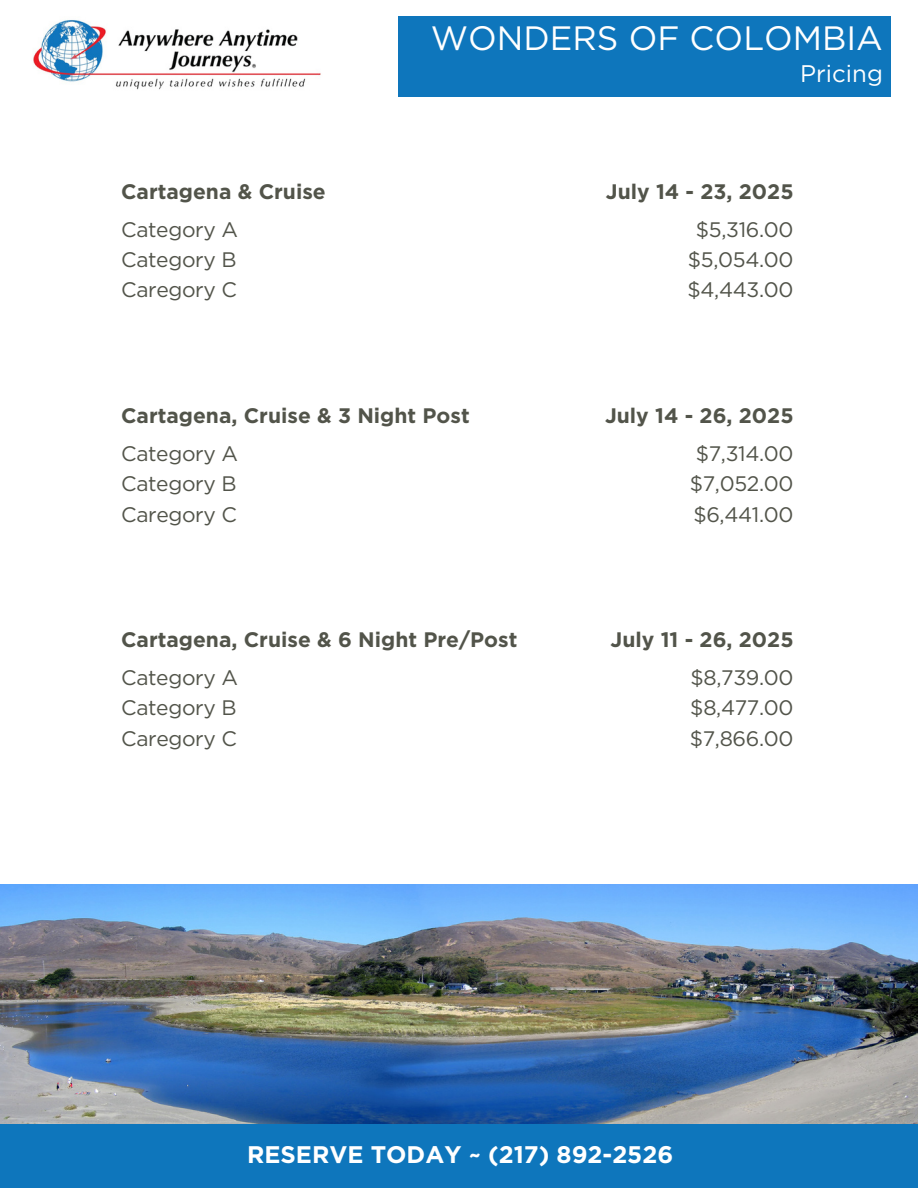
<style>
.page{position:relative;width:918px;height:1188px;background:#fff}
.page>*{position:absolute;margin:0;border:0;box-sizing:border-box;transform-origin:0 0}
.t1{font:33.75px "Gotham";color:#fff}
.t2{font:700 24px "Gotham";color:#fff}
.t3{font:24px "Gotham";color:#fff}
.t4{font:21px "Gotham";letter-spacing:-.015em;color:#52544a}
.t5{font:700 21px "Gotham";color:#52544a}
</style>
<div class="page">
<div style="left:398px;top:16px;width:493px;height:81px;background:#0e76bc"></div>
<div style="left:0;top:1123px;width:918px;height:65px;background:#0e76bc"></div>
<img style="left:0;top:885px;width:918px;height:238px">
<img style="left:33px;top:20px;width:288px;height:70px">
<p class="t1" style="left:431px;top:17px;width:454px">WONDERS OF COLOMBIA</p>
<p class="t3" style="left:800px;top:59px;width:84px">Pricing</p>
<h4 class="t5" style="left:121px;top:178px;width:206px">Cartagena &amp; Cruise</h4>
<p class="t5" style="left:606px;top:178px;width:189px">July 14 - 23, 2025</p>
<h1 class="t4" style="left:121px;top:216px;width:118px">Category A</h1>
<h3 class="t4" style="left:121px;top:247px;width:117px">Category B</h3>
<h4 class="t4" style="left:121px;top:277px;width:117px">Caregory C</h4>
<p class="t4" style="left:696px;top:216px;width:99px">$5,316.00</p>
<p class="t4" style="left:688px;top:247px;width:107px">$5,054.00</p>
<p class="t4" style="left:688px;top:277px;width:108px">$4,443.00</p>
<p class="t5" style="left:121px;top:403px;width:350px">Cartagena, Cruise &amp; 3 Night Post</p>
<p class="t5" style="left:605px;top:403px;width:190px">July 14 - 26, 2025</p>
<p class="t4" style="left:121px;top:441px;width:118px">Category A</p>
<p class="t4" style="left:121px;top:471px;width:117px">Category B</p>
<h4 class="t4" style="left:121px;top:501px;width:117px">Caregory C</h4>
<h4 class="t4" style="left:696px;top:441px;width:99px">$7,314.00</h4>
<p class="t4" style="left:690px;top:471px;width:105px">$7,052.00</p>
<p class="t4" style="left:693px;top:501px;width:102px">$6,441.00</p>
<p class="t5" style="left:121px;top:627px;width:398px">Cartagena, Cruise &amp; 6 Night Pre/Post</p>
<p class="t5" style="left:611px;top:627px;width:184px">July 11 - 26, 2025</p>
<p class="t4" style="left:121px;top:665px;width:118px">Category A</p>
<p class="t4" style="left:121px;top:695px;width:117px">Category B</p>
<h4 class="t4" style="left:121px;top:726px;width:117px">Caregory C</h4>
<h4 class="t4" style="left:690px;top:665px;width:105px">$8,739.00</h4>
<p class="t4" style="left:690px;top:695px;width:105px">$8,477.00</p>
<p class="t4" style="left:690px;top:726px;width:105px">$7,866.00</p>
<p class="t2" style="left:247px;top:1140px;width:428px">RESERVE TODAY ~ (217) 892-2526</p>
</div>
